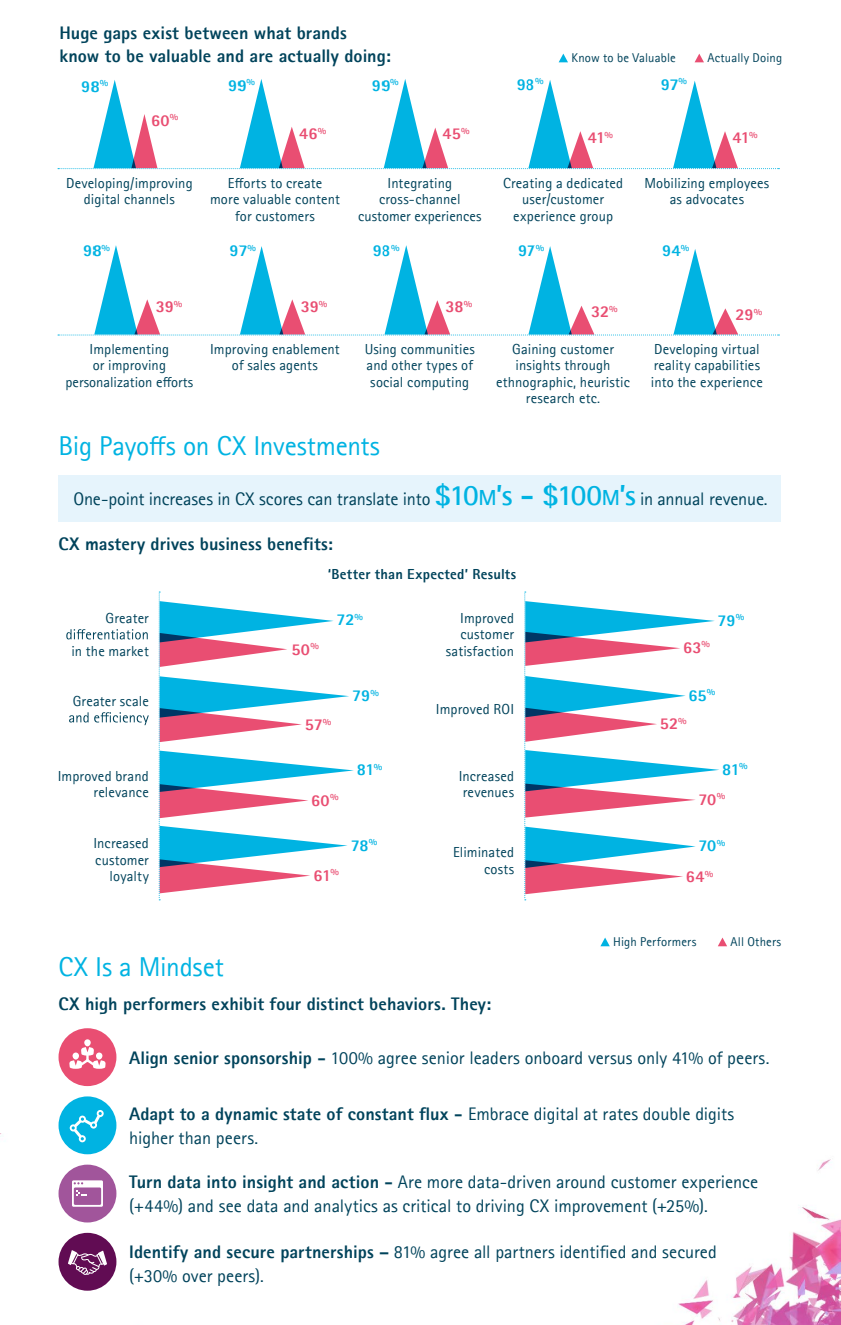
<style>
.page{position:relative;width:841px;height:1325px;background:#fff}
.page>*{position:absolute;margin:0;border:0;box-sizing:border-box;transform-origin:0 0}
.t1{font:27.3px "Rotis Sans Seriffor ACN";letter-spacing:-.01em;color:#00b3e2}
.t2{font:18.2px/23.6px "Rotis Sans Seriffor ACN";color:#00435b}
.t3{font:800 18.2px/23.6px "Rotis Sans Seriffor ACN";letter-spacing:.005em;color:#00435b}
.t4{font:800 16.45px "Rotis Sans Seriffor ACN";letter-spacing:-.01em;color:#00b3e2}
.t5{font:800 16.45px "Rotis Sans Seriffor ACN";letter-spacing:-.005em;color:#e94e72}
.t6{font:14.53px/16.4px "Rotis Sans Seriffor ACN";letter-spacing:.01em;color:#00435b;text-align:center}
.t7{font:800 14.53px "Rotis Sans Seriffor ACN";letter-spacing:.02em;color:#00435b}
.t8{font:12.78px "Rotis Sans Seriffor ACN";letter-spacing:.015em;color:#00435b}
.s1{font-weight:700;font-size:29.05px;color:#00b3e2}
.s2{font-weight:700;font-size:21.88px;color:#00b3e2}
.s3{font-weight:800}
</style>
<div class="page">
<img style="left:0;top:1133px;width:840px;height:191px">
<div style="left:58px;top:1096px;width:58px;height:58px;background:#00b3e2;border-radius:50%"></div>
<svg style="left:70px;top:1110px;width:34px;height:32px"></svg>
<svg style="left:559px;top:54px;width:8px;height:8px"></svg>
<svg style="left:695px;top:54px;width:8px;height:8px"></svg>
<svg style="left:58px;top:79px;width:721px;height:90px"></svg>
<svg style="left:58px;top:245px;width:721px;height:90px"></svg>
<svg style="left:66px;top:629px;width:82px;height:10px"></svg>
<svg style="left:69px;top:712px;width:80px;height:13px"></svg>
<svg style="left:159px;top:591px;width:195px;height:309px"></svg>
<svg style="left:524px;top:591px;width:195px;height:309px"></svg>
<svg style="left:600px;top:937px;width:9px;height:9px"></svg>
<svg style="left:718px;top:937px;width:8px;height:9px"></svg>
<div style="left:58px;top:475px;width:722px;height:46px;background:#e6f4fc"></div>
<div style="left:58px;top:1164px;width:58px;height:58px;background:#a1559b;border-radius:50%"></div>
<svg style="left:72px;top:1180px;width:31px;height:26px"></svg>
<div style="left:58px;top:1028px;width:58px;height:58px;background:#e94e72;border-radius:50%"></div>
<div style="left:84px;top:1039px;width:7px;height:7px;background:#fff;border-radius:50%"></div>
<svg style="left:69px;top:1047px;width:36px;height:21px"></svg>
<div style="left:58px;top:1232px;width:58px;height:58px;background:#610c53;border-radius:50%"></div>
<svg style="left:68px;top:1250px;width:39px;height:24px"></svg>
<p class="t3" style="left:59px;top:20px;width:333px">Huge gaps exist between what brands know to be valuable and are actually doing:</p>
<p class="t4" style="left:81px;top:75px;width:28px">98<sup>%</sup></p>
<p class="t5" style="left:151px;top:110px;width:29px">60<sup>%</sup></p>
<p class="t4" style="left:228px;top:75px;width:28px">99<sup>%</sup></p>
<p class="t4" style="left:372px;top:75px;width:28px">99<sup>%</sup></p>
<p class="t5" style="left:299px;top:123px;width:29px">46<sup>%</sup></p>
<p class="t5" style="left:442px;top:123px;width:29px">45<sup>%</sup></p>
<p class="t4" style="left:516px;top:74px;width:28px">98<sup>%</sup></p>
<p class="t8" style="left:571px;top:50px;width:106px">Know to be Valuable</p>
<p class="t8" style="left:707px;top:50px;width:76px">Actually Doing</p>
<p class="t5" style="left:587px;top:127px;width:26px">41<sup>%</sup></p>
<p class="t4" style="left:660px;top:74px;width:28px">97<sup>%</sup></p>
<p class="t5" style="left:732px;top:127px;width:26px">41<sup>%</sup></p>
<p class="t6" style="left:66px;top:175px;width:128px">Developing/improving digital channels</p>
<p class="t6" style="left:210px;top:175px;width:131px">Efforts to create<br>more valuable content for customers</p>
<p class="t6" style="left:358px;top:175px;width:125px">Integrating cross-channel customer experiences</p>
<p class="t6" style="left:503px;top:175px;width:121px">Creating a dedicated user/customer experience group</p>
<p class="t6" style="left:644px;top:175px;width:126px">Mobilizing employees as advocates</p>
<p class="t4" style="left:83px;top:240px;width:28px">98<sup>%</sup></p>
<p class="t5" style="left:156px;top:296px;width:28px">39<sup>%</sup></p>
<p class="t4" style="left:229px;top:240px;width:28px">97<sup>%</sup></p>
<p class="t5" style="left:300px;top:296px;width:28px">39<sup>%</sup></p>
<p class="t4" style="left:372px;top:240px;width:28px">98<sup>%</sup></p>
<p class="t5" style="left:445px;top:296px;width:28px">38<sup>%</sup></p>
<p class="t4" style="left:517px;top:240px;width:28px">97<sup>%</sup></p>
<p class="t5" style="left:590px;top:301px;width:28px">32<sup>%</sup></p>
<p class="t4" style="left:661px;top:240px;width:29px">94<sup>%</sup></p>
<p class="t5" style="left:735px;top:304px;width:28px">29<sup>%</sup></p>
<p class="t6" style="left:66px;top:341px;width:129px">Implementing<br>or improving personalization efforts</p>
<p class="t6" style="left:210px;top:341px;width:131px">Improving enablement of sales agents</p>
<p class="t6" style="left:364px;top:341px;width:112px;text-align:left">Using communities and other types of social computing</p>
<p class="t6" style="left:496px;top:341px;width:135px">Gaining customer insights through ethnographic, heuristic research etc.</p>
<p class="t6" style="left:650px;top:341px;width:113px;text-align:left">Developing virtual reality capabilities into the experience</p>
<h1 class="t1" style="left:58px;top:429px;width:323px">Big Payoffs on CX Investments</h1>
<p class="t2" style="left:73px;top:487px;width:695px">One-point increases in CX scores can translate into <span class="s1">$10</span><span class="s2">M</span><span class="s1">’s - $100</span><span class="s2">M</span><span class="s1">’s</span> in annual revenue.</p>
<p class="t3" style="left:58px;top:532px;width:276px">CX mastery drives business benefits:</p>
<p class="t6" style="left:105px;top:610px;width:45px">Greater</p>
<p class="t6" style="left:71px;top:642px;width:79px">in the market</p>
<p class="t6" style="left:73px;top:693px;width:78px">Greater scale</p>
<p class="t7" style="left:327px;top:565px;width:190px">‘Better than Expected’ Results</p>
<p class="t6" style="left:445px;top:610px;width:70px;text-align:right">Improved customer satisfaction</p>
<p class="t4" style="left:336px;top:609px;width:28px">72<sup>%</sup></p>
<p class="t5" style="left:291px;top:638px;width:29px">50<sup>%</sup></p>
<p class="t5" style="left:682px;top:637px;width:28px">63<sup>%</sup></p>
<p class="t4" style="left:717px;top:610px;width:28px">79<sup>%</sup></p>
<p class="t5" style="left:305px;top:714px;width:28px">57<sup>%</sup></p>
<p class="t4" style="left:352px;top:685px;width:28px">79<sup>%</sup></p>
<p class="t6" style="left:435px;top:701px;width:80px">Improved ROI</p>
<p class="t4" style="left:688px;top:685px;width:28px">65<sup>%</sup></p>
<p class="t5" style="left:659px;top:713px;width:28px">52<sup>%</sup></p>
<p class="t4" style="left:357px;top:759px;width:27px">81<sup>%</sup></p>
<p class="t6" style="left:58px;top:768px;width:92px;text-align:right">Improved brand relevance</p>
<p class="t6" style="left:458px;top:768px;width:57px;text-align:left">Increased revenues</p>
<p class="t5" style="left:311px;top:789px;width:29px">60<sup>%</sup></p>
<p class="t6" style="left:93px;top:835px;width:57px;text-align:right">Increased customer loyalty</p>
<p class="t6" style="left:453px;top:844px;width:62px;text-align:right">Eliminated costs</p>
<p class="t4" style="left:350px;top:834px;width:28px">78<sup>%</sup></p>
<p class="t5" style="left:313px;top:865px;width:27px">61<sup>%</sup></p>
<h1 class="t1" style="left:58px;top:951px;width:167px">CX Is a Mindset</h1>
<p class="t3" style="left:58px;top:992px;width:434px">CX high performers exhibit four distinct behaviors. They:</p>
<p class="t4" style="left:721px;top:758px;width:27px">81<sup>%</sup></p>
<p class="t5" style="left:698px;top:788px;width:28px">70<sup>%</sup></p>
<p class="t4" style="left:698px;top:835px;width:28px">70<sup>%</sup></p>
<p class="t5" style="left:685px;top:866px;width:29px">64<sup>%</sup></p>
<p class="t8" style="left:612px;top:934px;width:85px">High Performers</p>
<p class="t8" style="left:730px;top:934px;width:52px">All Others</p>
<p class="t2" style="left:129px;top:1045px;width:641px"><span class="s3">Align senior sponsorship -</span> 100% agree senior leaders onboard versus only 41% of peers.</p>
<p class="t2" style="left:129px;top:1102px;width:606px"><span class="s3">Adapt to a dynamic state of constant flux -</span> Embrace digital at rates double digits higher than peers.</p>
<p class="t2" style="left:129px;top:1170px;width:630px"><span class="s3">Turn data into insight and action -</span> Are more data-driven around customer experience (+44%) and see data and analytics as critical to driving CX improvement (+25%).</p>
<p class="t2" style="left:129px;top:1240px;width:589px"><span class="s3">Identify and secure partnerships –</span> 81% agree all partners identified and secured (+30% over peers).</p>
</div>
